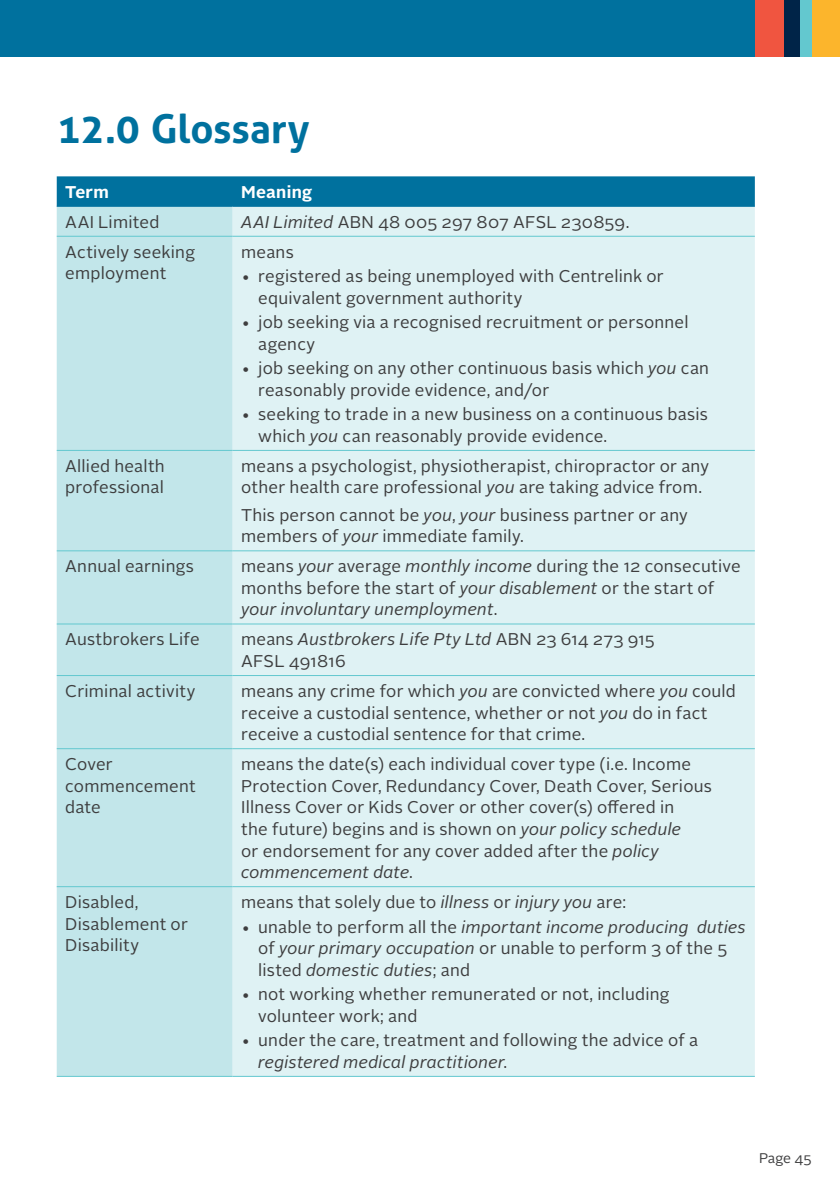
<style>
.page{position:relative;width:840px;height:1191px;background:#fff}
.page>*{position:absolute;margin:0;border:0;box-sizing:border-box;transform-origin:0 0}
.t1{font:700 40px "Aller";color:#00719e}
.t2{font:17px/21.6px "Alright Sans";letter-spacing:.015em;color:#3e3e3f}
.t3{font:italic 17px/21.6px "Alright Sans";letter-spacing:.01em;color:#3e3e3f}
.t4{font:700 17px "Alright Sans";letter-spacing:.02em;color:#fff}
.t5{font:14px "Alright Sans";letter-spacing:-.01em;color:#3e3e3f}
.s1{font-style:italic}
.s2{font-style:normal}
</style>
<div class="page">
<div style="left:0;top:0;width:839px;height:57px;background:#00719e"></div>
<div style="left:811px;top:0;width:28px;height:57px;background:#fcb52c"></div>
<div style="left:782px;top:0;width:17px;height:57px;background:#002448"></div>
<div style="left:754px;top:0;width:28px;height:57px;background:#f05540"></div>
<div style="left:799px;top:0;width:12px;height:57px;background:#63c8cf"></div>
<div style="left:57px;top:176px;width:697px;height:30px;background:#00719e"></div>
<div style="left:57px;top:207px;width:175px;height:868px;background:#c2e6ea"></div>
<div style="left:232px;top:207px;width:522px;height:868px;background:#dff2f4"></div>
<hr style="left:57px;top:236px;width:175px;height:1px;background:#63c8cf">
<hr style="left:232px;top:236px;width:522px;height:1px;background:#63c8cf">
<hr style="left:57px;top:450px;width:175px;height:1px;background:#63c8cf">
<hr style="left:232px;top:450px;width:522px;height:1px;background:#63c8cf">
<hr style="left:57px;top:550px;width:175px;height:1px;background:#63c8cf">
<hr style="left:232px;top:550px;width:522px;height:1px;background:#63c8cf">
<hr style="left:57px;top:623px;width:175px;height:1px;background:#63c8cf">
<hr style="left:232px;top:623px;width:522px;height:1px;background:#63c8cf">
<hr style="left:57px;top:675px;width:175px;height:1px;background:#63c8cf">
<hr style="left:232px;top:675px;width:522px;height:1px;background:#63c8cf">
<hr style="left:57px;top:748px;width:175px;height:1px;background:#63c8cf">
<hr style="left:232px;top:748px;width:522px;height:1px;background:#63c8cf">
<hr style="left:57px;top:886px;width:175px;height:1px;background:#63c8cf">
<hr style="left:232px;top:886px;width:522px;height:1px;background:#63c8cf">
<hr style="left:57px;top:1075px;width:175px;height:1px;background:#63c8cf">
<hr style="left:232px;top:1075px;width:522px;height:1px;background:#63c8cf">
<hr style="left:57px;top:206px;width:175px;height:1px;background:#00719e">
<hr style="left:232px;top:206px;width:522px;height:1px;background:#00719e">
<h1 class="t1" style="left:57px;top:104px;width:254px">12.0 Glossary</h1>
<p class="t4" style="left:65px;top:180px;width:45px">Term</p>
<p class="t4" style="left:241px;top:180px;width:73px">Meaning</p>
<p class="t2" style="left:65px;top:211px;width:96px">AAI Limited</p>
<p class="t2" style="left:241px;top:211px;width:389px"><span class="s1">AAI Limited</span> ABN 48 005 297 807 AFSL 230859.</p>
<p class="t2" style="left:65px;top:241px;width:131px">Actively seeking employment</p>
<p class="t2" style="left:241px;top:241px;width:54px">means</p>
<p class="t2" style="left:258px;top:266px;width:407px;text-indent:-17px">• registered as being unemployed with Centrelink or equivalent government authority</p>
<p class="t2" style="left:258px;top:312px;width:431px;text-indent:-17px">• job seeking via a recognised recruitment or personnel agency</p>
<p class="t2" style="left:258px;top:358px;width:452px;text-indent:-17px">• job seeking on any other continuous basis which <span class="s1">you</span> can reasonably provide evidence, and/or</p>
<p class="t2" style="left:258px;top:404px;width:451px;text-indent:-17px">• seeking to trade in a new business on a continuous basis which <span class="s1">you</span> can reasonably provide evidence.</p>
<p class="t2" style="left:65px;top:455px;width:101px">Allied health professional</p>
<p class="t2" style="left:241px;top:455px;width:469px">means a psychologist, physiotherapist, chiropractor or any other health care professional <span class="s1">you</span> are taking advice from.</p>
<p class="t2" style="left:241px;top:504px;width:448px">This person cannot be <span class="s1">you</span>, <span class="s1">your</span> business partner or any members of <span class="s1">your</span> immediate family.</p>
<p class="t2" style="left:65px;top:556px;width:130px">Annual earnings</p>
<p class="t2" style="left:241px;top:556px;width:500px">means <span class="s1">your</span> average <span class="s1">monthly income</span> during the 12 consecutive months before the start of <span class="s1">your disablement</span> or the start of <span class="s1">your involuntary unemployment</span>.</p>
<p class="t2" style="left:65px;top:629px;width:136px">Austbrokers Life</p>
<p class="t2" style="left:241px;top:629px;width:415px">means <span class="s1">Austbrokers Life Pty Ltd</span> ABN 23 614 273 915<br>AFSL 491816</p>
<p class="t2" style="left:65px;top:680px;width:131px">Criminal activity</p>
<p class="t2" style="left:241px;top:680px;width:496px">means any crime for which <span class="s1">you</span> are convicted where <span class="s1">you</span> could receive a custodial sentence, whether or not <span class="s1">you</span> do in fact receive a custodial sentence for that crime.</p>
<p class="t2" style="left:65px;top:753px;width:132px">Cover commencement date</p>
<p class="t2" style="left:241px;top:753px;width:472px">means the date(s) each individual cover type (i.e. Income Protection Cover, Redundancy Cover, Death Cover, Serious Illness Cover or Kids Cover or other cover(s) offered in<br>the future) begins and is shown on <span class="s1">your policy schedule<br></span>or endorsement for any cover added after the <span class="s1">policy commencement date</span>.</p>
<p class="t2" style="left:65px;top:891px;width:124px">Disabled,<br>Disablement or<br>Disability</p>
<p class="t2" style="left:241px;top:891px;width:386px">means that solely due to <span class="s1">illness</span> or <span class="s1">injury you</span> are:</p>
<p class="t3" style="left:258px;top:916px;width:489px;text-indent:-17px"><span class="s2">• unable to perform all the</span> important income producing duties <span class="s2">of</span> your primary occupation <span class="s2">or unable to perform 3 of the 5 listed</span> domestic duties<span class="s2">; and</span></p>
<p class="t2" style="left:258px;top:983px;width:413px;text-indent:-17px">• not working whether remunerated or not, including volunteer work; and</p>
<p class="t2" style="left:258px;top:1030px;width:441px;text-indent:-17px">• under the care, treatment and following the advice of a <span class="s1">registered medical practitioner</span>.</p>
<p class="t5" style="left:758px;top:1148px;width:54px">Page 45</p>
</div>
